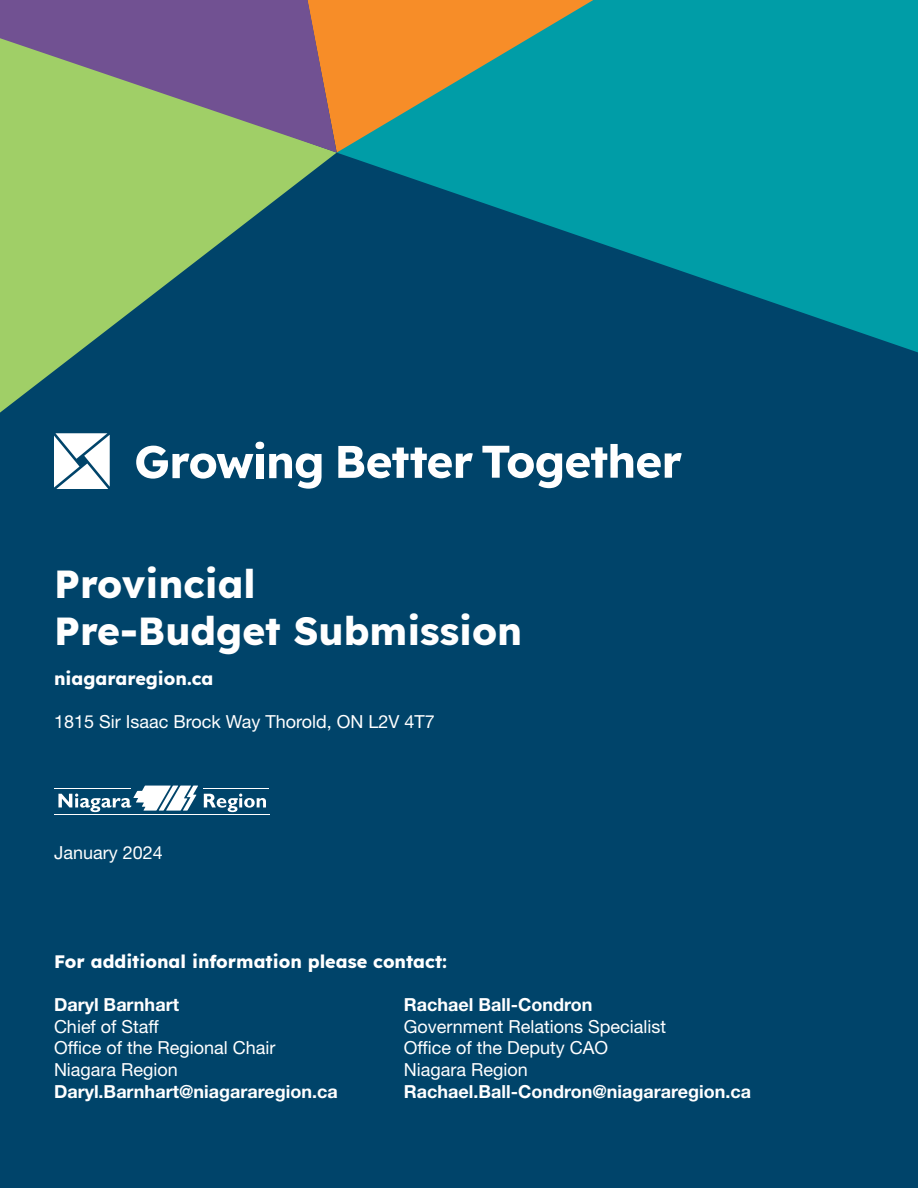
<style>
.page{position:relative;width:918px;height:1188px;background:#00446a}
.page>*{position:absolute;margin:0;border:0;box-sizing:border-box;transform-origin:0 0}
.Back_cover_back_cover_title{font:700 39px/46.8px "Lexend";color:#fff}
.Back_cover_back_cover_body{font:18px/21.8px "Helvetica Neue LT Std";color:#fff}
.Back_cover_back_cover_body-2{font:700 18px "Helvetica Neue LT Std";color:#fff}
.BODY_STYLE_subheading{font:700 18px "Lexend";color:#fff}
</style>
<div class="page">
<svg style="left:338px;top:0;width:580px;height:352px;fill:#009da7"></svg>
<svg style="left:0;top:153px;width:336px;height:260px;fill:#a0cf67"></svg>
<svg style="left:337px;top:0;width:256px;height:153px"></svg>
<svg style="left:0;top:0;width:337px;height:153px;fill:#715192"></svg>
<svg style="left:58px;top:786px;width:140px;height:26px"></svg>
<svg style="left:204px;top:794px;width:62px;height:18px"></svg>
<hr style="left:54px;top:814px;width:215px;height:1px;background:#fff">
<hr style="left:54px;top:788px;width:77px;height:1px;background:#fff">
<hr style="left:203px;top:788px;width:66px;height:1px;background:#fff">
<svg style="left:338px;top:446px;width:135px;height:32px"></svg>
<svg style="left:136px;top:442px;width:186px;height:47px"></svg>
<svg style="left:482px;top:444px;width:200px;height:44px"></svg>
<svg style="left:54px;top:433px;width:56px;height:56px"></svg>
<p class="Back_cover_back_cover_title" style="left:54px;top:558px;width:470px">Provincial<br>Pre‑Budget Submission</p>
<h4 class="BODY_STYLE_subheading" style="left:54px;top:664px;width:161px">niagararegion.ca</h4>
<p class="Back_cover_back_cover_body" style="left:54px;top:711px;width:382px">1815 Sir Isaac Brock Way Thorold, ON L2V 4T7</p>
<p class="Back_cover_back_cover_body" style="left:54px;top:841px;width:110px">January 2024</p>
<h4 class="BODY_STYLE_subheading" style="left:54px;top:947px;width:395px">For additional information please contact:</h4>
<p class="Back_cover_back_cover_body-2" style="left:54px;top:993px;width:127px">Daryl Barnhart</p>
<p class="Back_cover_back_cover_body" style="left:54px;top:1015px;width:106px">Chief of Staff</p>
<p class="Back_cover_back_cover_body" style="left:54px;top:1037px;width:223px">Office of the Regional Chair</p>
<p class="Back_cover_back_cover_body" style="left:54px;top:1059px;width:125px">Niagara Region</p>
<p class="Back_cover_back_cover_body-2" style="left:54px;top:1080px;width:285px">Daryl.Barnhart@niagararegion.ca</p>
<p class="Back_cover_back_cover_body-2" style="left:404px;top:993px;width:190px">Rachael Ball-Condron</p>
<p class="Back_cover_back_cover_body" style="left:404px;top:1015px;width:264px">Government Relations Specialist<br>Office of the Deputy CAO<br>Niagara Region</p>
<p class="Back_cover_back_cover_body-2" style="left:404px;top:1080px;width:349px">Rachael.Ball-Condron@niagararegion.ca</p>
</div>
